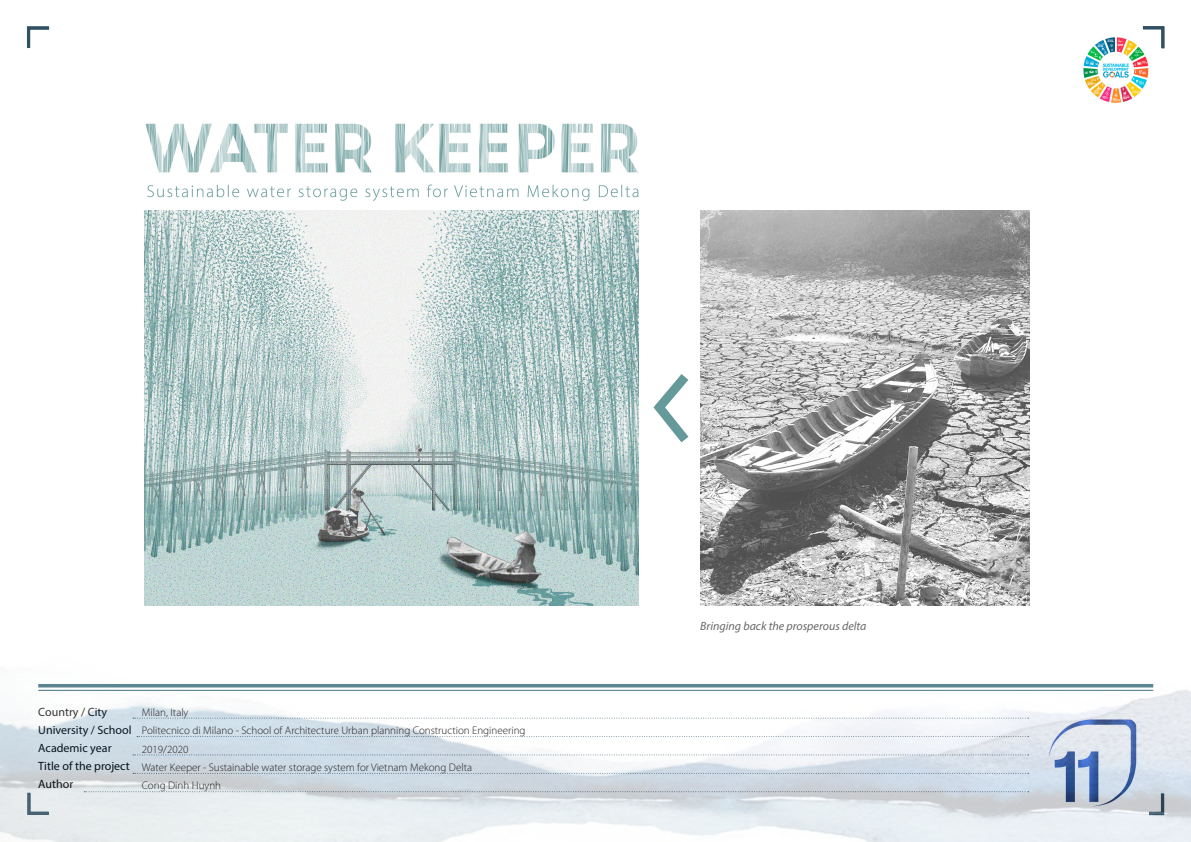
<style>
.page{position:relative;width:1191px;height:842px;background:#fff}
.page>*{position:absolute;margin:0;border:0;box-sizing:border-box;transform-origin:0 0}
.t1{font:12px/18px "Helvetica Neue";color:#000}
.t2{font:italic 12px "Myriad Pro";color:#69696c}
.t3{font:300 11px "Myriad Pro";color:#231f20}
</style>
<div class="page">
<svg style="left:26px;top:26px;width:24px;height:23px"></svg>
<svg style="left:1142px;top:26px;width:23px;height:23px"></svg>
<img style="left:0;top:450px;width:1191px;height:392px">
<img style="left:1083px;top:38px;width:69px;height:64px">
<img style="left:145px;top:210px;width:493px;height:396px">
<img style="left:700px;top:210px;width:329px;height:396px">
<svg style="left:647px;top:374px;width:50px;height:78px"></svg>
<img style="left:145px;top:123px;width:493px;height:78px">
<p class="t1" style="left:38px;top:703px;width:95px">Country / City<br>University / School<br>Academic year<br>Title of the project<br>Author</p>
<p class="t3" style="left:142px;top:706px;width:48px">Milan, Italy</p>
<p class="t3" style="left:142px;top:725px;width:385px">Politecnico di Milano - School of Architecture Urban planning Construction Engineering</p>
<p class="t3" style="left:142px;top:743px;width:48px">2019/2020</p>
<p class="t3" style="left:142px;top:761px;width:332px">Water Keeper - Sustainable water storage system for Vietnam Mekong Delta</p>
<p class="t3" style="left:142px;top:779px;width:81px">Cong Dinh Huynh</p>
<p class="t2" style="left:700px;top:618px;width:168px">Bringing back the prosperous delta</p>
</div>
